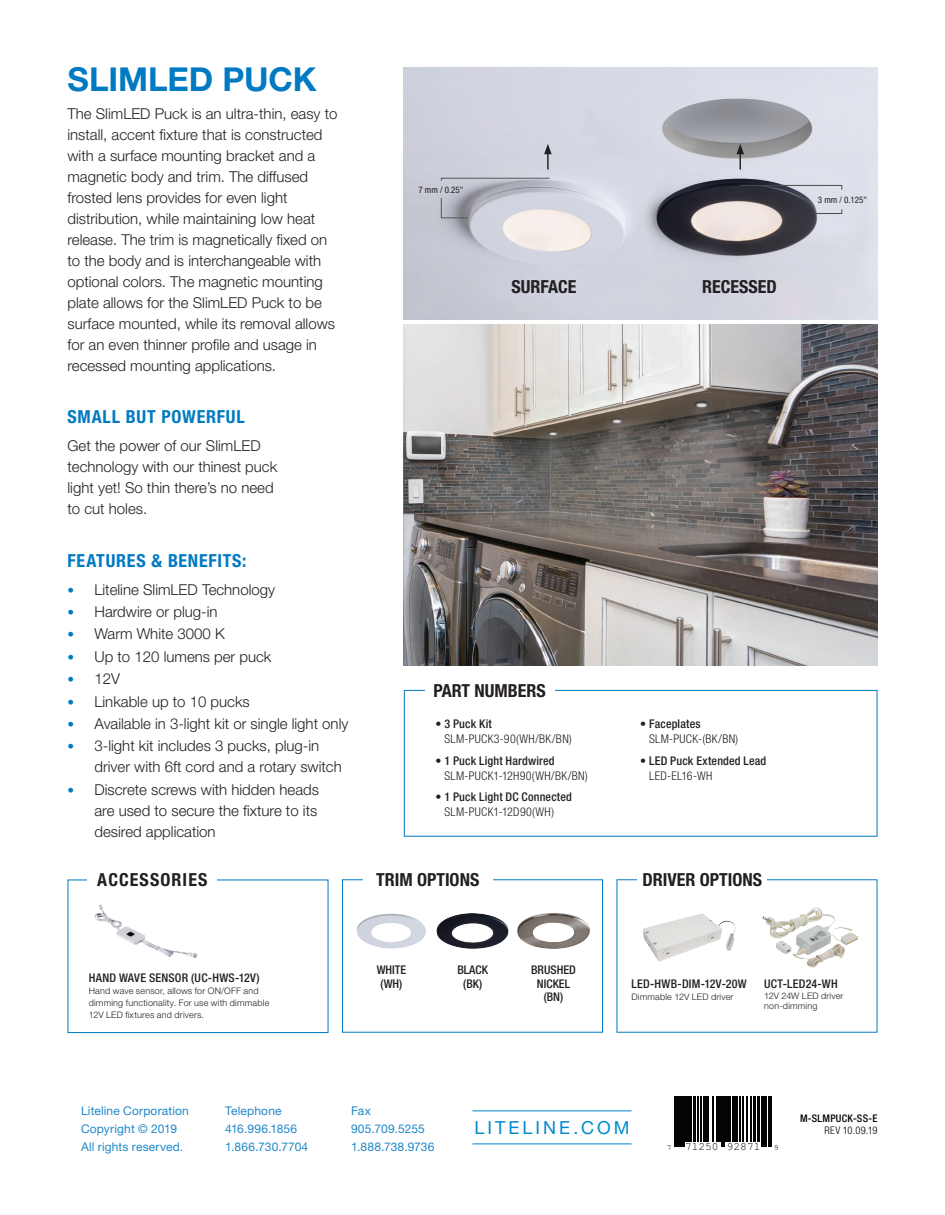
<style>
.page{position:relative;width:945px;height:1215px;background:#fff}
.page>*{position:absolute;margin:0;border:0;box-sizing:border-box;transform-origin:0 0}
.t1{font:700 33px "Helvetica Neue LT Std";letter-spacing:-.005em;color:#007ac2}
.t2{font:700 condensed 18px "Helvetica Neue LT Std";color:#231f20}
.t3{font:700 condensed 18px "Helvetica Neue LT Std";letter-spacing:.045em;color:#007ac2}
.t4{font:18px "Helvetica Neue LT Std";letter-spacing:.17em;color:#0089cf}
.t5{font:700 condensed 18px "Helvetica Neue LT Std";letter-spacing:.06em;color:#231f20}
.t6{font:300 15px/21px "Helvetica Neue LT Std";color:#231f20}
.t7{font:500 condensed 12px/13.5px "Helvetica Neue LT Std";letter-spacing:.015em;color:#231f20;text-align:center}
.t8{font:12px/18px "Helvetica Neue LT Std";letter-spacing:.015em;color:#2088c9}
.t9{font:300 condensed 12px "Helvetica Neue LT Std";letter-spacing:.03em;color:#231f20}
.t10{font:11.25px "Helvetica";color:#040503}
.t11{font:500 condensed 10.5px "Helvetica Neue LT Std";letter-spacing:.03em;color:#040503}
.t12{font:300 condensed 10.5px "Helvetica Neue LT Std";letter-spacing:.03em;color:#040503}
.t13{font:300 9px/12px "Helvetica Neue LT Std";letter-spacing:.025em;color:#231f20}
.t14{font:condensed 9px "Helvetica Neue LT Std";color:#231f20}
.s1{font-weight:500;font-stretch:condensed;font-size:13.5px;color:#007ac2}
.s2{font-size:8.1px}
</style>
<div class="page">
<hr style="left:472px;top:1111px;width:160px;height:1px;background:#0089cf">
<hr style="left:472px;top:1144px;width:160px;height:1px;background:#0089cf">
<svg style="left:675px;top:1096px;width:97px;height:51px;fill:#040503"></svg>
<hr style="left:674px;top:1096px;width:1px;height:46px;background:#040503">
<hr style="left:676px;top:1096px;width:1px;height:46px;background:#040503">
<hr style="left:678px;top:1096px;width:3px;height:46px;background:#040503">
<hr style="left:682px;top:1096px;width:3px;height:46px;background:#040503">
<hr style="left:686px;top:1096px;width:3px;height:46px;background:#040503">
<hr style="left:690px;top:1096px;width:2px;height:46px;background:#040503">
<hr style="left:694px;top:1096px;width:2px;height:46px;background:#040503">
<hr style="left:698px;top:1096px;width:1px;height:46px;background:#040503">
<hr style="left:701px;top:1096px;width:1px;height:46px;background:#040503">
<hr style="left:704px;top:1096px;width:2px;height:46px;background:#040503">
<hr style="left:707px;top:1096px;width:2px;height:46px;background:#040503">
<hr style="left:712px;top:1096px;width:1px;height:46px;background:#040503">
<hr style="left:716px;top:1096px;width:2px;height:46px;background:#040503">
<hr style="left:719px;top:1096px;width:1px;height:46px;background:#040503">
<hr style="left:721px;top:1096px;width:1px;height:46px;background:#040503">
<hr style="left:723px;top:1096px;width:1px;height:46px;background:#040503">
<hr style="left:725px;top:1096px;width:3px;height:46px;background:#040503">
<hr style="left:729px;top:1096px;width:1px;height:46px;background:#040503">
<hr style="left:732px;top:1096px;width:3px;height:46px;background:#040503">
<hr style="left:736px;top:1096px;width:2px;height:46px;background:#040503">
<hr style="left:740px;top:1096px;width:1px;height:46px;background:#040503">
<hr style="left:743px;top:1096px;width:1px;height:46px;background:#040503">
<hr style="left:747px;top:1096px;width:1px;height:46px;background:#040503">
<hr style="left:751px;top:1096px;width:1px;height:46px;background:#040503">
<hr style="left:754px;top:1096px;width:2px;height:46px;background:#040503">
<hr style="left:758px;top:1096px;width:2px;height:46px;background:#040503">
<hr style="left:761px;top:1096px;width:3px;height:46px;background:#040503">
<hr style="left:765px;top:1096px;width:1px;height:46px;background:#040503">
<hr style="left:768px;top:1096px;width:1px;height:46px;background:#040503">
<hr style="left:770px;top:1096px;width:1px;height:46px;background:#040503">
<svg style="left:674px;top:1142px;width:11px;height:5px"></svg>
<svg style="left:721px;top:1142px;width:3px;height:5px"></svg>
<svg style="left:761px;top:1142px;width:10px;height:5px"></svg>
<div style="left:342px;top:879px;width:261px;height:154px;border:1px solid #007ac2"></div>
<div style="left:404px;top:690px;width:473px;height:147px;border:1px solid #007ac2"></div>
<div style="left:363px;top:877px;width:129px;height:6px;background:#fff"></div>
<div style="left:425px;top:688px;width:129px;height:6px;background:#fff"></div>
<img style="left:357px;top:914px;width:69px;height:34px">
<img style="left:643px;top:913px;width:92px;height:49px">
<img style="left:763px;top:907px;width:83px;height:61px">
<img style="left:437px;top:913px;width:71px;height:36px">
<img style="left:517px;top:913px;width:73px;height:36px">
<div style="left:67px;top:880px;width:261px;height:153px;border:1px solid #007ac2"></div>
<div style="left:88px;top:877px;width:129px;height:5px;background:#fff"></div>
<img style="left:95px;top:904px;width:102px;height:54px">
<img style="left:404px;top:324px;width:474px;height:342px">
<img style="left:404px;top:68px;width:474px;height:252px">
<hr style="left:441px;top:178px;width:109px;height:1px;background:#57585a">
<svg style="left:441px;top:198px;width:28px;height:20px"></svg>
<hr style="left:740px;top:185px;width:102px;height:1px;background:#4b4c4d">
<svg style="left:816px;top:209px;width:26px;height:5px"></svg>
<svg style="left:544px;top:144px;width:8px;height:26px"></svg>
<svg style="left:736px;top:144px;width:8px;height:26px"></svg>
<h1 class="t1" style="left:68px;top:59px;width:251px">SLIMLED PUCK</h1>
<p class="t6" style="left:68px;top:103px;width:272px">The SlimLED Puck is an ultra-thin, easy to install, accent fixture that is constructed with a surface mounting bracket and a magnetic body and trim. The diffused frosted lens provides for even light distribution, while maintaining low heat release. The trim is magnetically fixed on to the body and is interchangeable with optional colors. The magnetic mounting plate allows for the SlimLED Puck to be surface mounted, while its removal allows for an even thinner profile and usage in recessed mounting applications.</p>
<p class="t3" style="left:68px;top:406px;width:179px">SMALL BUT POWERFUL</p>
<p class="t6" style="left:68px;top:435px;width:211px">Get the power of our SlimLED technology with our thinest puck light yet! So thin there’s no need to cut holes.</p>
<p class="t3" style="left:68px;top:550px;width:181px">FEATURES &amp; BENEFITS:</p>
<p class="t6" style="left:68px;top:579px;width:209px"><span class="s1">•</span> Liteline SlimLED Technology</p>
<p class="t6" style="left:68px;top:601px;width:152px"><span class="s1">•</span> Hardwire or plug-in</p>
<p class="t6" style="left:68px;top:623px;width:159px"><span class="s1">•</span> Warm White 3000 K</p>
<p class="t6" style="left:68px;top:646px;width:205px"><span class="s1">•</span> Up to 120 lumens per puck</p>
<p class="t6" style="left:68px;top:668px;width:54px"><span class="s1">•</span> 12V</p>
<p class="t6" style="left:68px;top:690px;width:184px"><span class="s1">•</span> Linkable up to 10 pucks</p>
<p class="t6" style="left:68px;top:713px;width:282px"><span class="s1">•</span> Available in 3-light kit or single light only</p>
<p class="t6" style="left:94px;top:735px;width:249px;text-indent:-27px"><span class="s1">•</span> 3-light kit includes 3 pucks, plug-in driver with 6ft cord and a rotary switch</p>
<p class="t6" style="left:94px;top:778px;width:226px;text-align:justify;text-indent:-27px"><span class="s1">•</span> Discrete screws with hidden heads are used to secure the fixture to its desired application</p>
<p class="t5" style="left:97px;top:868px;width:112px">ACCESSORIES</p>
<p class="t14" style="left:418px;top:184px;width:47px">7 mm / 0.25"</p>
<p class="t2" style="left:512px;top:276px;width:67px">SURFACE</p>
<p class="t2" style="left:702px;top:276px;width:76px">RECESSED</p>
<p class="t2" style="left:433px;top:679px;width:114px">PART NUMBERS</p>
<p class="t7" style="left:436px;top:717px;width:58px">• 3 Puck Kit</p>
<p class="t9" style="left:444px;top:732px;width:129px">SLM-PUCK3-90(WH/BK/BN)</p>
<p class="t7" style="left:436px;top:754px;width:121px">• 1 Puck Light Hardwired</p>
<p class="t9" style="left:444px;top:769px;width:145px">SLM-PUCK1-12H90(WH/BK/BN)</p>
<p class="t7" style="left:436px;top:790px;width:138px">• 1 Puck Light DC Connected</p>
<p class="t9" style="left:444px;top:805px;width:111px">SLM-PUCK1-12D90(WH)</p>
<p class="t7" style="left:640px;top:717px;width:62px">• Faceplates</p>
<p class="t9" style="left:649px;top:732px;width:91px">SLM-PUCK-(BK/BN)</p>
<p class="t7" style="left:640px;top:753px;width:128px">• LED Puck Extended Lead</p>
<p class="t9" style="left:649px;top:769px;width:65px">LED-EL16-WH</p>
<p class="t2" style="left:376px;top:869px;width:105px">TRIM OPTIONS</p>
<p class="t2" style="left:642px;top:869px;width:121px">DRIVER OPTIONS</p>
<p class="t14" style="left:818px;top:194px;width:51px">3 mm / 0.125"</p>
<p class="t7" style="left:89px;top:971px;width:172px">HAND WAVE SENSOR (UC-HWS-12V)</p>
<p class="t13" style="left:89px;top:984px;width:182px">Hand wave sensor, allows for ON/OFF and dimming functionality. For use with dimmable<br>12V LED fixtures and drivers.</p>
<p class="t7" style="left:377px;top:963px;width:31px">WHITE (WH)</p>
<p class="t7" style="left:457px;top:963px;width:32px">BLACK (BK)</p>
<p class="t7" style="left:531px;top:963px;width:46px">BRUSHED<br>NICKEL (BN)</p>
<p class="t7" style="left:631px;top:977px;width:117px">LED-HWB-DIM-12V-20W</p>
<p class="t13" style="left:631px;top:991px;width:104px">Dimmable 12V LED driver</p>
<p class="t7" style="left:764px;top:977px;width:75px">UCT-LED24-WH</p>
<p class="t13" style="left:764px;top:990px;width:81px;line-height:10.5px">12V 24W LED driver non-dimming</p>
<p class="t8" style="left:81px;top:1102px;width:109px">Liteline Corporation<br>Copyright © 2019<br>All rights reserved.</p>
<p class="t8" style="left:225px;top:1102px;width:85px">Telephone<br>416.996.1856<br>1.866.730.7704</p>
<p class="t8" style="left:351px;top:1102px;width:85px">Fax<br>905.709.5255<br>1.888.738.9736</p>
<p class="t11" style="left:800px;top:1112px;width:79px">M-SLMPUCK-SS-E</p>
<p class="t4" style="left:474px;top:1117px;width:157px">LITELINE.COM</p>
<p class="t12" style="left:825px;top:1125px;width:54px">REV 10.09.19</p>
<p class="t10" style="left:667px;top:1140px;width:113px"><span class="s2">7</span> 71250 92871 <span class="s2">9</span></p>
</div>
